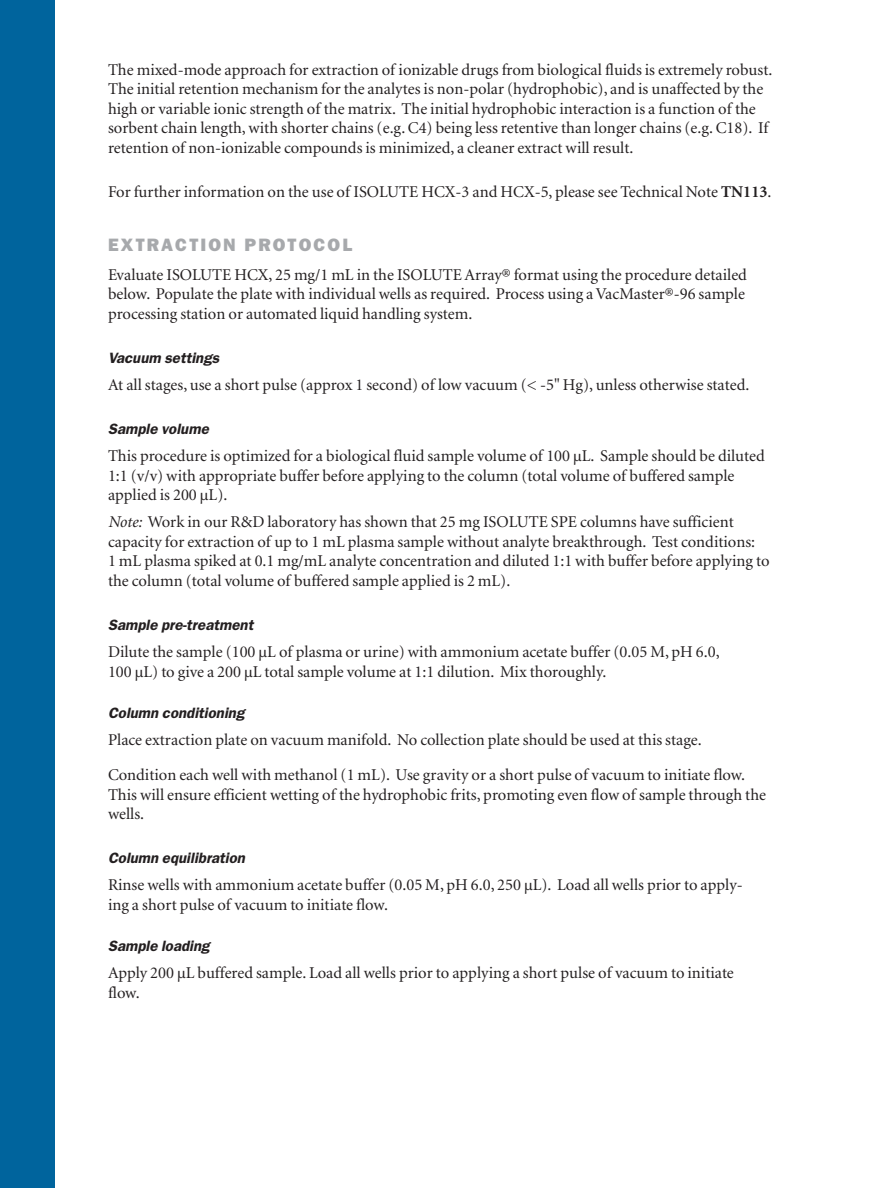
<style>
.page{position:relative;width:893px;height:1188px;background:#fff}
.page>*{position:absolute;margin:0;border:0;box-sizing:border-box;transform-origin:0 0}
.t1{font:800 18px "Franklin Gothic";letter-spacing:.12em;color:#a7a9ac}
.t2{font:16.5px/19.5px "Minion";color:#231f20}
.t3{font:italic 600 15px "Franklin Gothic";color:#231f20}
.s1{font-weight:700}
.s2{font-style:italic}
</style>
<div class="page">
<div style="left:0;top:0;width:54px;height:1188px;background:#00649d"></div>
<p class="t2" style="left:108px;top:61px;width:666px">The mixed-mode approach for extraction of ionizable drugs from biological fluids is extremely robust.<br>The initial retention mechanism for the analytes is non-polar (hydrophobic), and is unaffected by the high or variable ionic strength of the matrix. The initial hydrophobic interaction is a function of the sorbent chain length, with shorter chains (e.g. C4) being less retentive than longer chains (e.g. C18). If retention of non-ionizable compounds is minimized, a cleaner extract will result.</p>
<p class="t2" style="left:108px;top:183px;width:665px">For further information on the use of ISOLUTE HCX-3 and HCX-5, please see Technical Note <span class="s1">TN113</span>.</p>
<p class="t1" style="left:108px;top:239px;width:246px">EXTRACTION PROTOCOL</p>
<p class="t2" style="left:108px;top:266px;width:640px;text-align:justify">Evaluate ISOLUTE HCX, 25 mg/1 mL in the ISOLUTE Array® format using the procedure detailed below. Populate the plate with individual wells as required. Process using a VacMaster®-96 sample processing station or automated liquid handling system.</p>
<p class="t3" style="left:108px;top:353px;width:115px">Vacuum settings</p>
<p class="t2" style="left:108px;top:376px;width:643px">At all stages, use a short pulse (approx 1 second) of low vacuum (&lt; -5" Hg), unless otherwise stated.</p>
<p class="t3" style="left:108px;top:424px;width:105px">Sample volume</p>
<p class="t2" style="left:108px;top:448px;width:658px">This procedure is optimized for a biological fluid sample volume of 100 µL. Sample should be diluted<br>1:1 (v/v) with appropriate buffer before applying to the column (total volume of buffered sample applied is 200 µL).</p>
<p class="t2" style="left:108px;top:514px;width:663px"><span class="s2">Note:</span> Work in our R&amp;D laboratory has shown that 25 mg ISOLUTE SPE columns have sufficient capacity for extraction of up to 1 mL plasma sample without analyte breakthrough. Test conditions:<br>1 mL plasma spiked at 0.1 mg/mL analyte concentration and diluted 1:1 with buffer before applying to the column (total volume of buffered sample applied is 2 mL).</p>
<p class="t3" style="left:108px;top:620px;width:149px">Sample pre-treatment</p>
<p class="t2" style="left:108px;top:644px;width:613px">Dilute the sample (100 µL of plasma or urine) with ammonium acetate buffer (0.05 M, pH 6.0,<br>100 µL) to give a 200 µL total sample volume at 1:1 dilution. Mix thoroughly.</p>
<p class="t3" style="left:108px;top:708px;width:138px">Column conditioning</p>
<p class="t2" style="left:108px;top:724px;width:639px;line-height:34.8px">Place extraction plate on vacuum manifold. No collection plate should be used at this stage.<br>Condition each well with methanol (1 mL). Use gravity or a short pulse of vacuum to initiate flow.</p>
<p class="t2" style="left:108px;top:786px;width:660px">This will ensure efficient wetting of the hydrophobic frits, promoting even flow of sample through the wells.</p>
<p class="t3" style="left:108px;top:853px;width:141px">Column equilibration</p>
<p class="t2" style="left:108px;top:877px;width:636px">Rinse wells with ammonium acetate buffer (0.05 M, pH 6.0, 250 µL). Load all wells prior to apply&shy;ing a short pulse of vacuum to initiate flow.</p>
<p class="t3" style="left:108px;top:941px;width:103px">Sample loading</p>
<p class="t2" style="left:108px;top:965px;width:627px">Apply 200 µL buffered sample. Load all wells prior to applying a short pulse of vacuum to initiate flow.</p>
</div>
